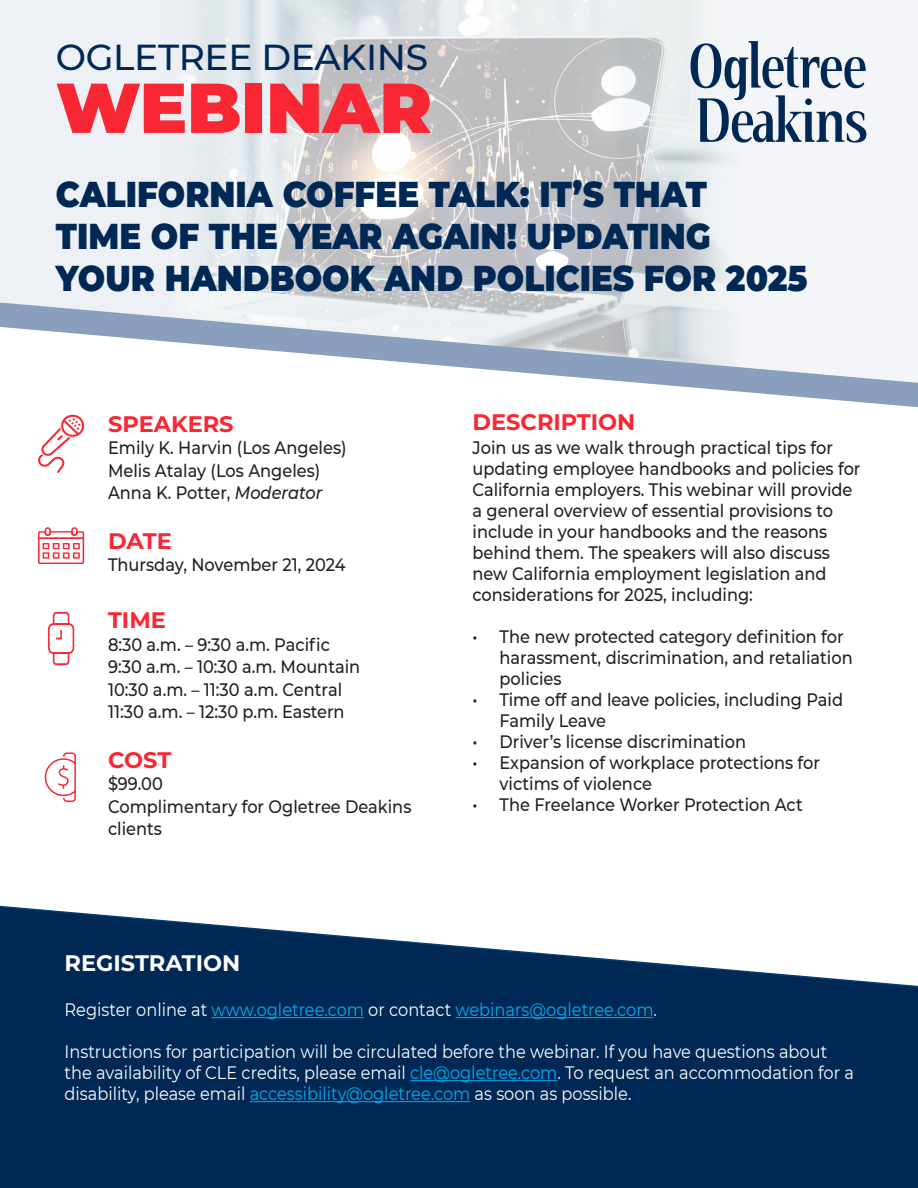
<style>
.page{position:relative;width:918px;height:1188px;background:#fff}
.page>*{position:absolute;margin:0;border:0;box-sizing:border-box;transform-origin:0 0}
.t1{font:900 70.35px "Montserrat";color:#f92634}
.t2{font:900 36px "Montserrat";color:#002855;scale:.9 1}
.t3{font:500 36px "Montserrat";letter-spacing:-.01em;color:#002855}
.t4{font:700 22.5px "Montserrat";color:#f92634}
.t5{font:700 22.5px "Montserrat";color:#fff}
.t6{font:500 18px/21px "Montserrat";color:#231f20;scale:.9 1}
.t7{font:18px/21px "Montserrat";color:#fff;scale:.9 1}
.t8{font:18px "Montserrat";color:#00aeef;scale:.9 1}
.s1{font-style:italic}
.s2{color:#fff}
.s3{color:#00aeef}
</style>
<div class="page">
<div style="left:0;top:0;width:132px;height:303px;background:#edf0f5"></div>
<div style="left:742px;top:0;width:176px;height:303px;background:#f3f5f8"></div>
<img style="left:132px;top:0;width:610px;height:303px">
<svg style="left:0;top:905px;width:918px;height:283px;background:#24476d"></svg>
<svg style="left:691px;top:41px;width:175px;height:102px"></svg>
<div style="left:805px;top:98px;width:7px;height:7px;background:#002855;border-radius:50%"></div>
<hr style="left:212px;top:1017px;width:152px;height:1px;background:#00aeef">
<hr style="left:456px;top:1017px;width:198px;height:1px;background:#00aeef">
<hr style="left:410px;top:1080px;width:147px;height:1px;background:#00aeef">
<hr style="left:250px;top:1101px;width:220px;height:1px;background:#00aeef">
<svg style="left:0;top:303px;width:918px;height:104px"></svg>
<svg style="left:44px;top:752px;width:32px;height:50px"></svg>
<svg style="left:38px;top:527px;width:46px;height:37px"></svg>
<svg style="left:48px;top:612px;width:26px;height:53px"></svg>
<svg style="left:38px;top:414px;width:47px;height:59px"></svg>
<p class="t3" style="left:56px;top:32px;width:374px">OGLETREE DEAKINS</p>
<p class="t1" style="left:56px;top:55px;width:378px">WEBINAR</p>
<p class="t2" style="left:56px;top:167px;width:725px">CALIFORNIA COFFEE TALK: IT’S THAT</p>
<p class="t2" style="left:56px;top:209px;width:729px">TIME OF THE YEAR AGAIN! UPDATING</p>
<p class="t2" style="left:56px;top:251px;width:837px">YOUR HANDBOOK AND POLICIES FOR 2025</p>
<p class="t4" style="left:108px;top:408px;width:127px">SPEAKERS</p>
<p class="t6" style="left:108px;top:437px;width:267px">Emily K. Harvin (Los Angeles)</p>
<p class="t6" style="left:108px;top:459px;width:237px">Melis Atalay (Los Angeles)</p>
<p class="t6" style="left:108px;top:482px;width:240px">Anna K. Potter, <span class="s1">Moderator</span></p>
<p class="t4" style="left:108px;top:525px;width:65px">DATE</p>
<p class="t6" style="left:108px;top:554px;width:265px">Thursday, November 21, 2024</p>
<p class="t4" style="left:108px;top:604px;width:59px">TIME</p>
<p class="t6" style="left:108px;top:633px;width:248px">8:30 a.m. – 9:30 a.m. Pacific</p>
<p class="t6" style="left:108px;top:656px;width:282px">9:30 a.m. – 10:30 a.m. Mountain</p>
<p class="t6" style="left:108px;top:678px;width:262px">10:30 a.m. – 11:30 a.m. Central</p>
<p class="t6" style="left:108px;top:701px;width:264px">11:30 a.m. – 12:30 p.m. Eastern</p>
<p class="t4" style="left:108px;top:744px;width:65px">COST</p>
<p class="t6" style="left:108px;top:773px;width:62px">$99.00</p>
<p class="t6" style="left:108px;top:795px;width:339px">Complimentary for Ogletree Deakins</p>
<p class="t6" style="left:108px;top:818px;width:61px">clients</p>
<p class="t4" style="left:472px;top:406px;width:164px">DESCRIPTION</p>
<p class="t6" style="left:472px;top:436px;width:433px">Join us as we walk through practical tips for updating employee handbooks and policies for California employers. This webinar will provide a general overview of essential provisions to include in your handbooks and the reasons behind them. The speakers will also discuss new California employment legislation and considerations for 2025, including:</p>
<p class="t6" style="left:472px;top:625px;width:414px">• The new protected category definition for</p>
<p class="t6" style="left:500px;top:646px;width:394px">harassment, discrimination, and retaliation</p>
<p class="t6" style="left:500px;top:667px;width:71px">policies</p>
<p class="t6" style="left:472px;top:688px;width:413px">• Time off and leave policies, including Paid</p>
<p class="t6" style="left:500px;top:709px;width:120px">Family Leave</p>
<p class="t6" style="left:472px;top:730px;width:306px">• Driver’s license discrimination</p>
<p class="t6" style="left:472px;top:751px;width:388px">• Expansion of workplace protections for</p>
<p class="t6" style="left:500px;top:772px;width:171px">victims of violence</p>
<p class="t6" style="left:472px;top:793px;width:368px">• The Freelance Worker Protection Act</p>
<p class="t5" style="left:65px;top:947px;width:177px">REGISTRATION</p>
<p class="t8" style="left:65px;top:998px;width:660px"><span class="s2">Register online at</span> www.ogletree.com <span class="s2">or contact</span> webinars@ogletree.com<span class="s2">.</span></p>
<p class="t7" style="left:65px;top:1041px;width:879px">Instructions for participation will be circulated before the webinar. If you have questions about the availability of CLE credits, please email <span class="s3">cle@ogletree.com</span>. To request an accommodation for a disability, please email <span class="s3">accessibility@ogletree.com</span> as soon as possible.</p>
</div>
